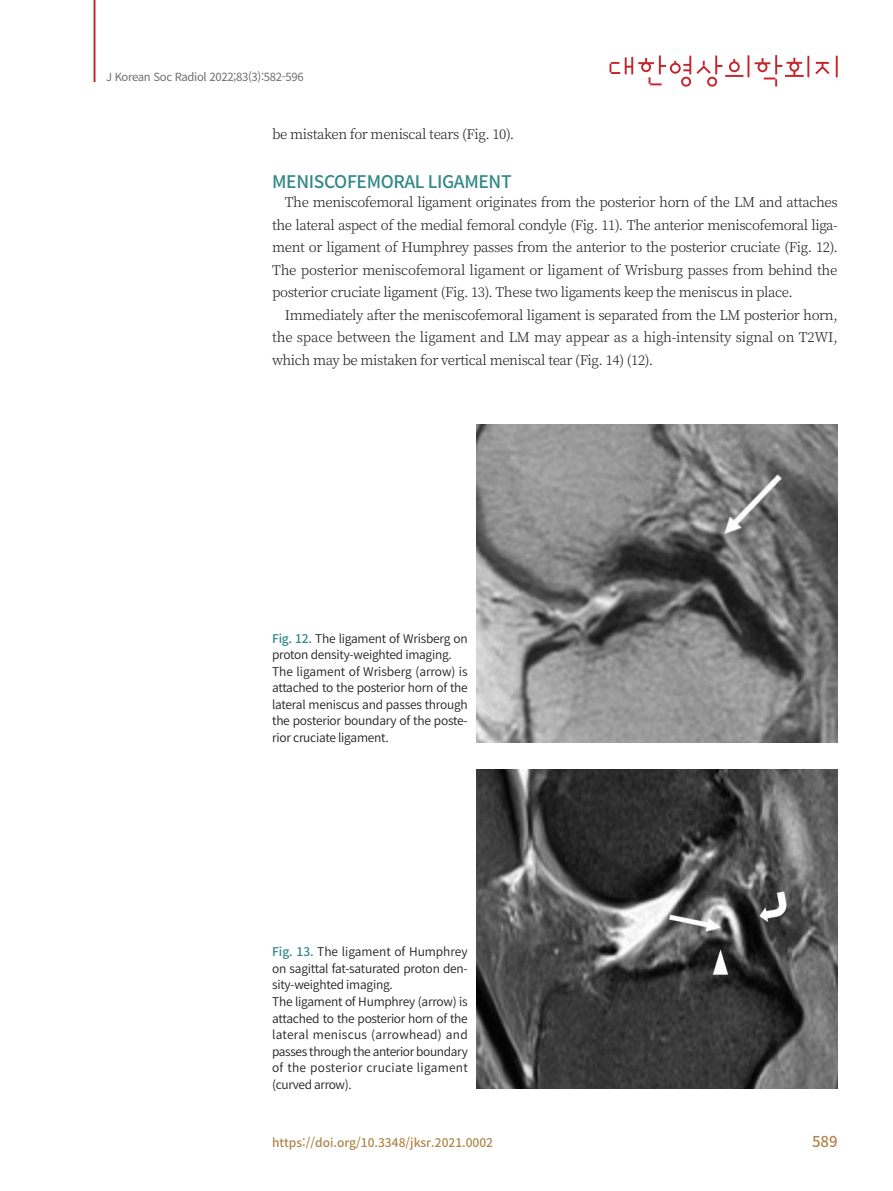
<style>
.page{position:relative;width:893px;height:1191px;background:#fff}
.page>*{position:absolute;margin:0;border:0;box-sizing:border-box;transform-origin:0 0}
.소제목1{font:500 17.4px "Noto Sans CJ Kkr";letter-spacing:-.02em;color:#328886}
.t1{font:500 15px "Noto Sans CJ Kkr";color:#b08548}
.영문본문{font:300 13.5px/22.5px "Noto Serif CJ Kkr";letter-spacing:-.03em;color:#231f20;text-align:justify}
.그림제목1{font:600 12px/16.5px "Noto Sans CJ Kkr";letter-spacing:-.02em;color:#231f20;text-align:justify}
.그림제목{font:600 12px/16.5px "Noto Sans CJ Kkr";letter-spacing:-.02em;color:#231f20}
.t2{font:500 12px "Noto Sans CJ Kkr";color:#b08548}
.t3{font:11.25px "Noto Sans CJ Kkr";letter-spacing:-.025em;color:#6c6d70}
.s1{font-weight:500;color:#328886}
</style>
<div class="page">
<hr style="left:94px;top:0;width:1px;height:82px;background:#c8242b">
<svg style="left:609px;top:55px;width:229px;height:32px"></svg>
<img style="left:476px;top:424px;width:362px;height:318px">
<img style="left:476px;top:769px;width:362px;height:320px">
<p class="t3" style="left:106px;top:70px;width:199px">J Korean Soc Radiol 2022;83(3):582-596</p>
<p class="영문본문" style="left:272px;top:124px;width:244px">be mistaken for meniscal tears (Fig. 10).</p>
<p class="소제목1" style="left:272px;top:172px;width:241px">MENISCOFEMORAL LIGAMENT</p>
<p class="영문본문" style="left:272px;top:191px;width:567px;text-indent:13px">The meniscofemoral ligament originates from the posterior horn of the LM and attaches the lateral aspect of the medial femoral condyle (Fig. 11). The anterior meniscofemoral liga&shy;ment or ligament of Humphrey passes from the anterior to the posterior cruciate (Fig. 12).<br>The posterior meniscofemoral ligament or ligament of Wrisburg passes from behind the posterior cruciate ligament (Fig. 13). These two ligaments keep the meniscus in place.</p>
<p class="영문본문" style="left:272px;top:304px;width:567px;text-indent:13px">Immediately after the meniscofemoral ligament is separated from the LM posterior horn, the space between the ligament and LM may appear as a high-intensity signal on T2WI, which may be mistaken for vertical meniscal tear (Fig. 14) (12).</p>
<p class="그림제목" style="left:272px;top:630px;width:197px"><span class="s1">Fig. 12.</span> The ligament of Wrisberg on proton density-weighted imaging.</p>
<p class="그림제목1" style="left:272px;top:663px;width:197px">The ligament of Wrisberg (arrow) is attached to the posterior horn of the lateral meniscus and passes through the posterior boundary of the poste&shy;rior cruciate ligament.</p>
<p class="그림제목" style="left:272px;top:944px;width:197px;text-align:justify"><span class="s1">Fig. 13.</span> The ligament of Humphrey on sagittal fat-saturated proton den&shy;sity-weighted imaging.</p>
<p class="그림제목1" style="left:272px;top:993px;width:197px">The ligament of Humphrey (arrow) is attached to the posterior horn of the lateral meniscus (arrowhead) and passes through the anterior boundary of the posterior cruciate ligament (curved arrow).</p>
<p class="t2" style="left:272px;top:1135px;width:222px">https://doi.org/10.3348/jksr.2021.0002</p>
<p class="t1" style="left:812px;top:1132px;width:27px">589</p>
</div>
